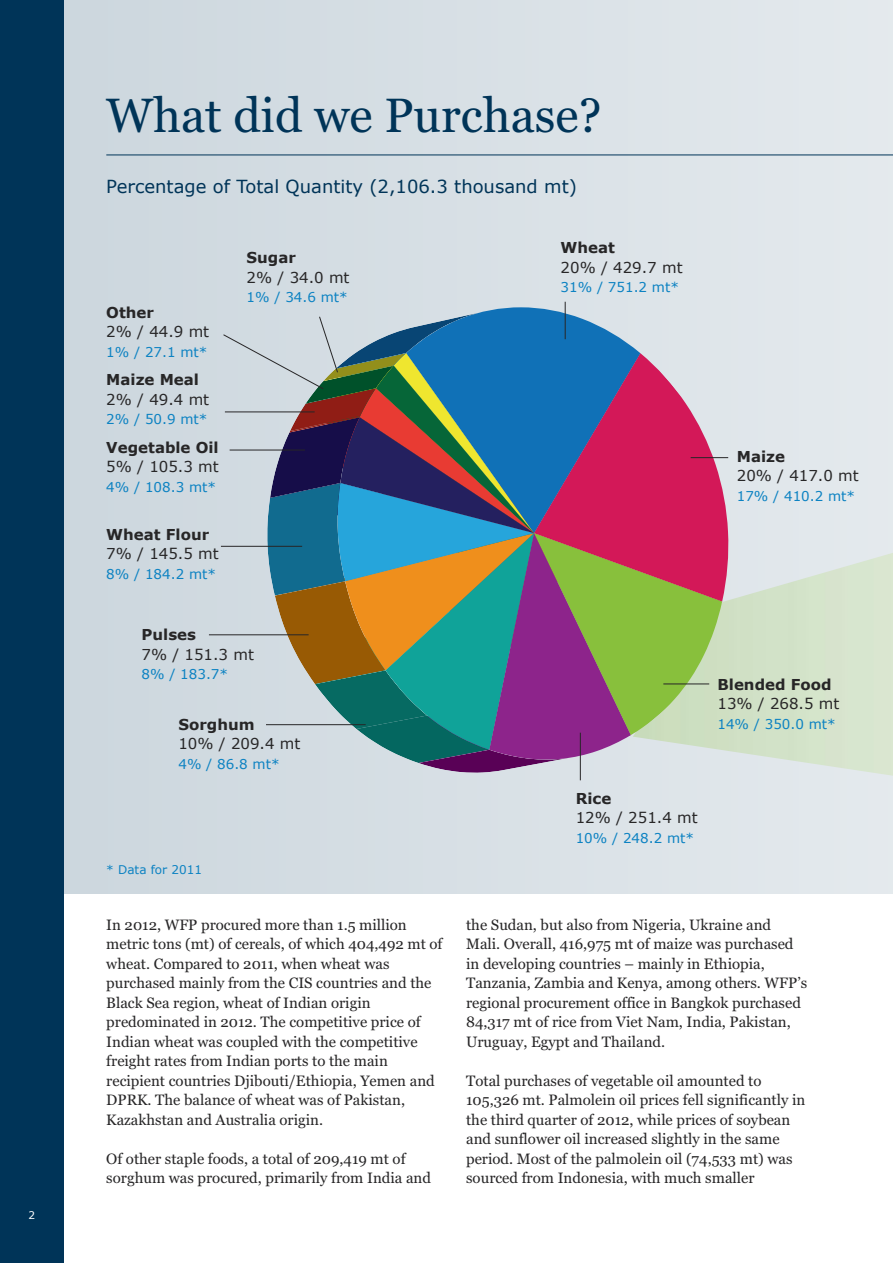
<style>
.page{position:relative;width:893px;height:1263px;background:#fff}
.page>*{position:absolute;margin:0;border:0;box-sizing:border-box;transform-origin:0 0}
.t1{font:48px "Georgia";color:#003458}
.t2{font:18px "Verdana";color:#003458}
.t3{font:15px/19.5px "Georgia";color:#272627}
.t4{font:15px "Verdana";color:#272627}
.t5{font:700 15px "Verdana";color:#272627}
.t6{font:13.5px "Verdana";color:#0c82c2}
.t7{font:12px "Verdana";color:#0c82c2}
.t8{font:10.5px "Verdana";color:#fff}
</style>
<div class="page">
<div style="left:61px;top:0;width:832px;height:893px;background:#d7dfe5"></div>
<img style="left:722px;top:551px;width:171px;height:226px">
<svg style="left:722px;top:457px;width:7px;height:145px"></svg>
<hr style="left:565px;top:302px;width:1px;height:37px;background:#272627">
<hr style="left:580px;top:733px;width:1px;height:47px;background:#272627">
<div style="left:0;top:0;width:64px;height:1263px;background:#003458"></div>
<hr style="left:106px;top:155px;width:787px;height:1px;background:#003458">
<hr style="left:691px;top:457px;width:37px;height:1px;background:#272627">
<hr style="left:209px;top:634px;width:100px;height:1px;background:#272627">
<hr style="left:221px;top:546px;width:81px;height:1px;background:#272627">
<svg style="left:222px;top:311px;width:500px;height:462px"></svg>
<p class="t8" style="left:29px;top:1208px;width:8px">2</p>
<h1 class="t1" style="left:106px;top:87px;width:497px">What did we Purchase?</h1>
<p class="t2" style="left:106px;top:175px;width:472px">Percentage of Total Quantity (2,106.3 thousand mt)</p>
<p class="t5" style="left:106px;top:303px;width:49px">Other</p>
<p class="t4" style="left:106px;top:322px;width:104px">2% / 44.9 mt</p>
<p class="t6" style="left:106px;top:343px;width:103px">1% / 27.1 mt*</p>
<p class="t5" style="left:106px;top:370px;width:94px">Maize Meal</p>
<p class="t4" style="left:106px;top:390px;width:104px">2% / 49.4 mt</p>
<p class="t6" style="left:106px;top:411px;width:103px">2% / 50.9 mt*</p>
<p class="t5" style="left:106px;top:438px;width:114px">Vegetable Oil</p>
<p class="t4" style="left:106px;top:457px;width:114px">5% / 105.3 mt</p>
<p class="t6" style="left:106px;top:478px;width:111px">4% / 108.3 mt*</p>
<p class="t5" style="left:106px;top:525px;width:104px">Wheat Flour</p>
<p class="t4" style="left:106px;top:544px;width:114px">7% / 145.5 mt</p>
<p class="t6" style="left:106px;top:565px;width:111px">8% / 184.2 mt*</p>
<p class="t5" style="left:247px;top:248px;width:51px">Sugar</p>
<p class="t4" style="left:247px;top:268px;width:104px">2% / 34.0 mt</p>
<p class="t6" style="left:247px;top:289px;width:103px">1% / 34.6 mt*</p>
<p class="t5" style="left:142px;top:625px;width:56px">Pulses</p>
<p class="t4" style="left:142px;top:644px;width:114px">7% / 151.3 mt</p>
<p class="t6" style="left:142px;top:665px;width:88px">8% / 183.7*</p>
<p class="t5" style="left:178px;top:714px;width:78px">Sorghum</p>
<p class="t4" style="left:178px;top:734px;width:123px">10% / 209.4 mt</p>
<p class="t6" style="left:178px;top:755px;width:103px">4% / 86.8 mt*</p>
<p class="t7" style="left:106px;top:861px;width:97px">* Data for 2011</p>
<p class="t5" style="left:561px;top:238px;width:56px">Wheat</p>
<p class="t4" style="left:561px;top:257px;width:123px">20% / 429.7 mt</p>
<p class="t6" style="left:561px;top:278px;width:120px">31% / 751.2 mt*</p>
<p class="t5" style="left:576px;top:789px;width:37px">Rice</p>
<p class="t4" style="left:576px;top:808px;width:123px">12% / 251.4 mt</p>
<p class="t6" style="left:576px;top:829px;width:120px">10% / 248.2 mt*</p>
<p class="t5" style="left:737px;top:446px;width:50px">Maize</p>
<p class="t4" style="left:737px;top:466px;width:123px">20% / 417.0 mt</p>
<p class="t6" style="left:737px;top:487px;width:120px">17% / 410.2 mt*</p>
<p class="t5" style="left:717px;top:675px;width:116px">Blended Food</p>
<p class="t4" style="left:717px;top:694px;width:123px">13% / 268.5 mt</p>
<p class="t6" style="left:717px;top:715px;width:120px">14% / 350.0 mt*</p>
<p class="t3" style="left:106px;top:915px;width:338px">In 2012, WFP procured more than 1.5 million metric tons (mt) of cereals, of which 404,492 mt of wheat. Compared to 2011, when wheat was purchased mainly from the CIS countries and the Black Sea region, wheat of Indian origin predominated in 2012. The competitive price of Indian wheat was coupled with the competitive freight rates from Indian ports to the main recipient countries Djibouti/Ethiopia, Yemen and DPRK. The balance of wheat was of Pakistan, Kazakhstan and Australia origin.</p>
<p class="t3" style="left:106px;top:1149px;width:326px">Of other staple foods, a total of 209,419 mt of sorghum was procured, primarily from India and</p>
<p class="t3" style="left:466px;top:915px;width:343px">the Sudan, but also from Nigeria, Ukraine and Mali. Overall, 416,975 mt of maize was purchased in developing countries – mainly in Ethiopia, Tanzania, Zambia and Kenya, among others. WFP’s regional procurement office in Bangkok purchased 84,317 mt of rice from Viet Nam, India, Pakistan, Uruguay, Egypt and Thailand.</p>
<p class="t3" style="left:466px;top:1071px;width:341px">Total purchases of vegetable oil amounted to 105,326 mt. Palmolein oil prices fell significantly in the third quarter of 2012, while prices of soybean and sunflower oil increased slightly in the same period. Most of the palmolein oil (74,533 mt) was sourced from Indonesia, with much smaller</p>
</div>
